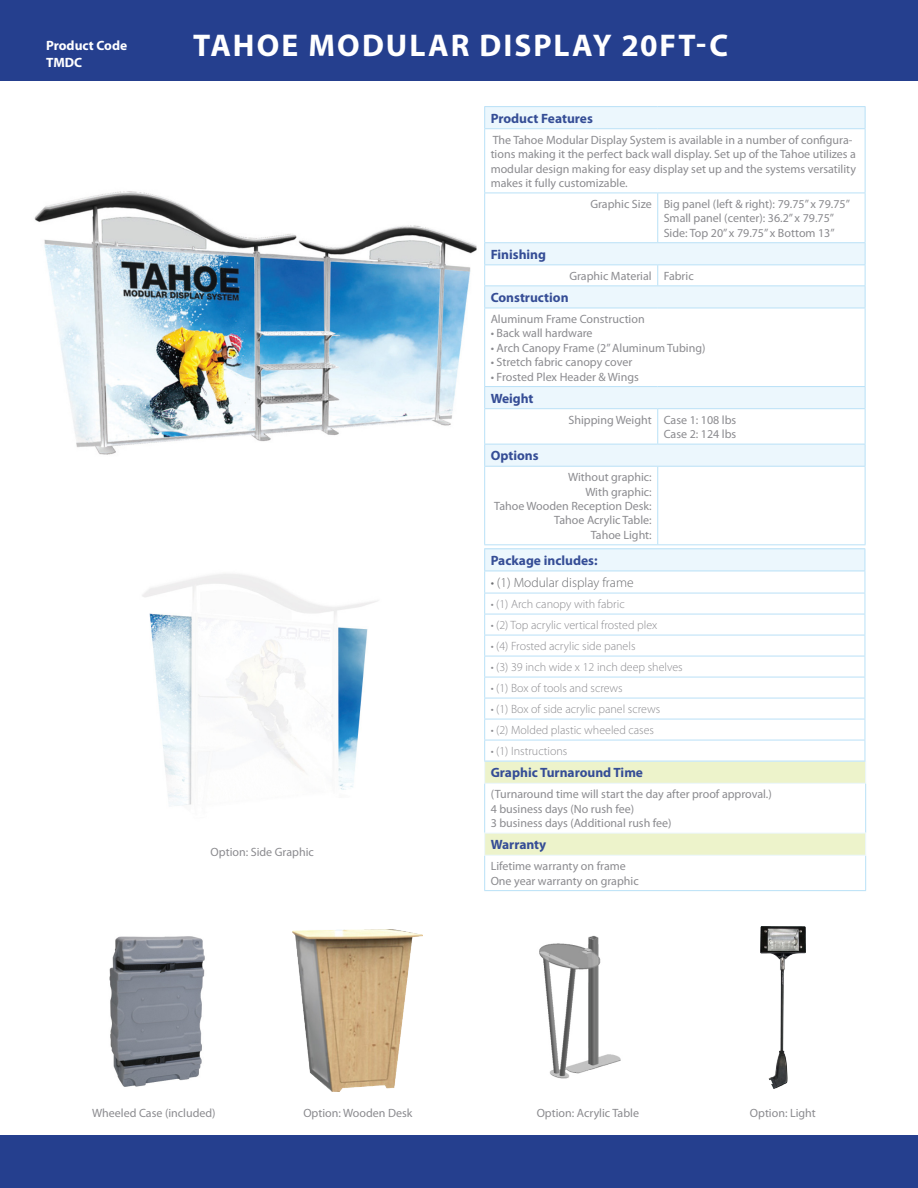
<style>
.page{position:relative;width:918px;height:1188px;background:#fff}
.page>*{position:absolute;margin:0;border:0;box-sizing:border-box;transform-origin:0 0}
.t1{font:700 31.5px "Myriad Pro";letter-spacing:.065em;color:#fff}
.t2{font:700 13.5px "Myriad Pro";color:#354d96}
.MYriad_Pro_Regular_9{font:300 13.5px "Myriad Pro";color:#6c6d70}
.t3{font:700 13.5px "Myriad Pro";color:#fff}
.MYriad_Pro_Regular_9-2{font:12px/14.4px "Myriad Pro";color:#8b8b8f}
.MYriad_Pro_Regular_9-3{font:300 12px "Myriad Pro";color:#8b8b8f}
.Myriad_Pro_Regular_9{font:12px "Myriad Pro";color:#8b8b8f}
</style>
<div class="page">
<div style="left:0;top:0;width:918px;height:81px;background:#253f8e"></div>
<div style="left:0;top:1135px;width:918px;height:53px;background:#253f8e"></div>
<div style="left:485px;top:107px;width:380px;height:21px;background:#ecf7fd"></div>
<svg style="left:485px;top:129px;width:380px;height:415px"></svg>
<hr style="left:484px;top:106px;width:174px;height:1px;background:#b9e1f7">
<svg style="left:484px;top:107px;width:1px;height:21px"></svg>
<hr style="left:658px;top:106px;width:208px;height:1px;background:#b9e1f7">
<svg style="left:865px;top:107px;width:1px;height:21px"></svg>
<hr style="left:484px;top:128px;width:174px;height:1px;background:#b9e1f7">
<hr style="left:484px;top:129px;width:1px;height:64px;background:#b9e1f7">
<hr style="left:658px;top:128px;width:208px;height:1px;background:#b9e1f7">
<hr style="left:865px;top:129px;width:1px;height:64px;background:#b9e1f7">
<hr style="left:484px;top:193px;width:174px;height:1px;background:#b9e1f7">
<hr style="left:484px;top:193px;width:1px;height:49px;background:#b9e1f7">
<hr style="left:658px;top:193px;width:208px;height:1px;background:#b9e1f7">
<hr style="left:657px;top:193px;width:1px;height:49px;background:#b9e1f7">
<hr style="left:865px;top:193px;width:1px;height:49px;background:#b9e1f7">
<hr style="left:484px;top:264px;width:174px;height:1px;background:#b9e1f7">
<hr style="left:658px;top:264px;width:208px;height:1px;background:#b9e1f7">
<svg style="left:657px;top:265px;width:1px;height:20px"></svg>
<hr style="left:484px;top:285px;width:174px;height:1px;background:#b9e1f7">
<hr style="left:658px;top:285px;width:208px;height:1px;background:#b9e1f7">
<hr style="left:484px;top:308px;width:174px;height:1px;background:#b9e1f7">
<hr style="left:484px;top:308px;width:1px;height:78px;background:#b9e1f7">
<hr style="left:658px;top:308px;width:208px;height:1px;background:#b9e1f7">
<hr style="left:865px;top:308px;width:1px;height:78px;background:#b9e1f7">
<hr style="left:484px;top:386px;width:174px;height:1px;background:#b9e1f7">
<svg style="left:484px;top:387px;width:1px;height:21px"></svg>
<hr style="left:658px;top:386px;width:208px;height:1px;background:#b9e1f7">
<svg style="left:865px;top:387px;width:1px;height:21px"></svg>
<hr style="left:484px;top:408px;width:174px;height:1px;background:#b9e1f7">
<hr style="left:484px;top:409px;width:1px;height:35px;background:#b9e1f7">
<hr style="left:658px;top:408px;width:208px;height:1px;background:#b9e1f7">
<hr style="left:657px;top:409px;width:1px;height:35px;background:#b9e1f7">
<hr style="left:865px;top:409px;width:1px;height:35px;background:#b9e1f7">
<hr style="left:484px;top:467px;width:1px;height:77px;background:#b9e1f7">
<hr style="left:657px;top:467px;width:1px;height:77px;background:#b9e1f7">
<hr style="left:865px;top:467px;width:1px;height:77px;background:#b9e1f7">
<hr style="left:484px;top:544px;width:174px;height:1px;background:#b9e1f7">
<hr style="left:658px;top:544px;width:208px;height:1px;background:#b9e1f7">
<hr style="left:484px;top:444px;width:174px;height:1px;background:#b9e1f7">
<svg style="left:484px;top:444px;width:1px;height:22px"></svg>
<hr style="left:658px;top:444px;width:208px;height:1px;background:#b9e1f7">
<svg style="left:865px;top:444px;width:1px;height:22px"></svg>
<hr style="left:484px;top:466px;width:174px;height:1px;background:#b9e1f7">
<hr style="left:658px;top:466px;width:208px;height:1px;background:#b9e1f7">
<hr style="left:484px;top:242px;width:174px;height:1px;background:#b9e1f7">
<svg style="left:484px;top:243px;width:1px;height:65px"></svg>
<hr style="left:658px;top:242px;width:208px;height:1px;background:#b9e1f7">
<svg style="left:865px;top:243px;width:1px;height:65px"></svg>
<hr style="left:484px;top:856px;width:1px;height:34px;background:#b9e1f7">
<hr style="left:865px;top:856px;width:1px;height:34px;background:#b9e1f7">
<hr style="left:484px;top:890px;width:382px;height:1px;background:#b9e1f7">
<hr style="left:484px;top:855px;width:382px;height:1px;background:#ecf7fd">
<img style="left:34px;top:191px;width:443px;height:264px">
<hr style="left:484px;top:548px;width:381px;height:1px;background:#b9e1f7">
<svg style="left:484px;top:549px;width:382px;height:306px"></svg>
<hr style="left:484px;top:571px;width:381px;height:1px;background:#b9e1f7">
<img style="left:109px;top:936px;width:96px;height:151px">
<img style="left:539px;top:935px;width:82px;height:144px">
<img style="left:293px;top:930px;width:130px;height:162px">
<img style="left:761px;top:927px;width:44px;height:162px">
<img style="left:142px;top:574px;width:235px;height:232px">
<p class="t3" style="left:46px;top:37px;width:83px">Product Code</p>
<p class="t3" style="left:46px;top:53px;width:38px">TMDC</p>
<p class="t1" style="left:193px;top:25px;width:536px">TAHOE MODULAR DISPLAY 20FT-C</p>
<p class="t2" style="left:491px;top:109px;width:104px">Product Features</p>
<p class="MYriad_Pro_Regular_9-2" style="left:491px;top:132px;width:367px">The Tahoe Modular Display System is available in a number of configura&shy;tions making it the perfect back wall display. Set up of the Tahoe utilizes a modular design making for easy display set up and the systems versatility makes it fully customizable.</p>
<p class="Myriad_Pro_Regular_9" style="left:590px;top:197px;width:63px">Graphic Size</p>
<p class="MYriad_Pro_Regular_9-2" style="left:664px;top:197px;width:188px">Big panel (left &amp; right): 79.75” x 79.75”</p>
<p class="MYriad_Pro_Regular_9-2" style="left:664px;top:211px;width:172px">Small panel (center): 36.2” x 79.75”</p>
<p class="MYriad_Pro_Regular_9-2" style="left:664px;top:225px;width:172px">Side: Top 20” x 79.75” x Bottom 13”</p>
<p class="t2" style="left:491px;top:246px;width:57px">Finishing</p>
<p class="Myriad_Pro_Regular_9" style="left:569px;top:268px;width:84px">Graphic Material</p>
<p class="MYriad_Pro_Regular_9-2" style="left:664px;top:268px;width:32px">Fabric</p>
<p class="t2" style="left:491px;top:289px;width:79px">Construction</p>
<p class="MYriad_Pro_Regular_9-2" style="left:491px;top:312px;width:156px">Aluminum Frame Construction</p>
<p class="MYriad_Pro_Regular_9-2" style="left:491px;top:326px;width:103px">• Back wall hardware</p>
<p class="MYriad_Pro_Regular_9-2" style="left:491px;top:340px;width:216px">• Arch Canopy Frame (2” Aluminum Tubing)</p>
<p class="MYriad_Pro_Regular_9-2" style="left:491px;top:355px;width:143px">• Stretch fabric canopy cover</p>
<p class="MYriad_Pro_Regular_9-2" style="left:491px;top:369px;width:150px">• Frosted Plex Header &amp; Wings</p>
<p class="t2" style="left:491px;top:389px;width:44px">Weight</p>
<p class="Myriad_Pro_Regular_9" style="left:569px;top:412px;width:85px">Shipping Weight</p>
<p class="MYriad_Pro_Regular_9-2" style="left:664px;top:412px;width:74px">Case 1: 108 lbs</p>
<p class="MYriad_Pro_Regular_9-2" style="left:664px;top:427px;width:74px">Case 2: 124 lbs</p>
<p class="t2" style="left:491px;top:447px;width:50px">Options</p>
<p class="Myriad_Pro_Regular_9" style="left:568px;top:470px;width:85px">Without graphic:</p>
<p class="Myriad_Pro_Regular_9" style="left:585px;top:484px;width:68px">With graphic:</p>
<p class="Myriad_Pro_Regular_9" style="left:494px;top:499px;width:159px">Tahoe Wooden Reception Desk:</p>
<p class="Myriad_Pro_Regular_9" style="left:554px;top:513px;width:99px">Tahoe Acrylic Table:</p>
<p class="Myriad_Pro_Regular_9" style="left:591px;top:527px;width:63px">Tahoe Light:</p>
<p class="MYriad_Pro_Regular_9-2" style="left:211px;top:844px;width:105px">Option: Side Graphic</p>
<p class="t2" style="left:491px;top:552px;width:108px">Package includes:</p>
<p class="MYriad_Pro_Regular_9" style="left:491px;top:574px;width:144px">• (1) Modular display frame</p>
<p class="MYriad_Pro_Regular_9-3" style="left:491px;top:597px;width:136px">• (1) Arch canopy with fabric</p>
<p class="MYriad_Pro_Regular_9-3" style="left:491px;top:618px;width:168px">• (2) Top acrylic vertical frosted plex</p>
<p class="MYriad_Pro_Regular_9-3" style="left:491px;top:639px;width:146px">• (4) Frosted acrylic side panels</p>
<p class="MYriad_Pro_Regular_9-3" style="left:491px;top:660px;width:194px">• (3) 39 inch wide x 12 inch deep shelves</p>
<p class="MYriad_Pro_Regular_9-3" style="left:491px;top:681px;width:134px">• (1) Box of tools and screws</p>
<p class="MYriad_Pro_Regular_9-3" style="left:491px;top:702px;width:171px">• (1) Box of side acrylic panel screws</p>
<p class="MYriad_Pro_Regular_9-3" style="left:491px;top:723px;width:165px">• (2) Molded plastic wheeled cases</p>
<p class="MYriad_Pro_Regular_9-3" style="left:491px;top:744px;width:78px">• (1) Instructions</p>
<p class="t2" style="left:491px;top:764px;width:154px">Graphic Turnaround Time</p>
<p class="MYriad_Pro_Regular_9-2" style="left:491px;top:787px;width:283px">(Turnaround time will start the day after proof approval.)</p>
<p class="MYriad_Pro_Regular_9-2" style="left:491px;top:801px;width:183px">4 business days (No rush fee)<br>3 business days (Additional rush fee)</p>
<p class="t2" style="left:491px;top:836px;width:57px">Warranty</p>
<p class="MYriad_Pro_Regular_9-2" style="left:491px;top:859px;width:137px">Lifetime warranty on frame</p>
<p class="MYriad_Pro_Regular_9-2" style="left:491px;top:873px;width:150px">One year warranty on graphic</p>
<p class="MYriad_Pro_Regular_9-2" style="left:92px;top:1106px;width:125px">Wheeled Case (included)</p>
<p class="MYriad_Pro_Regular_9-2" style="left:303px;top:1106px;width:111px">Option: Wooden Desk</p>
<p class="MYriad_Pro_Regular_9-2" style="left:537px;top:1106px;width:104px">Option: Acrylic Table</p>
<p class="MYriad_Pro_Regular_9-2" style="left:750px;top:1106px;width:67px">Option: Light</p>
</div>
